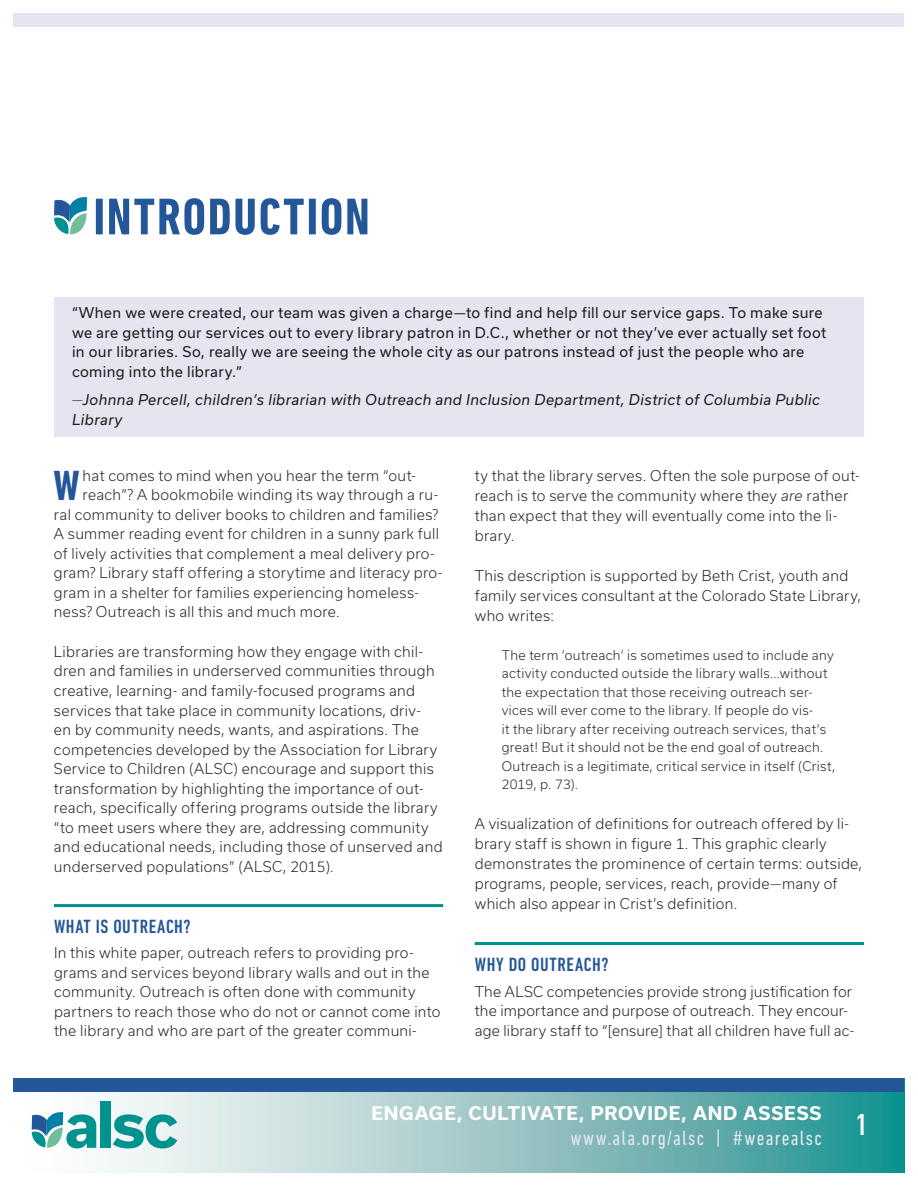
<style>
.page{position:relative;width:918px;height:1188px;background:#fff}
.page>*{position:absolute;margin:0;border:0;box-sizing:border-box;transform-origin:0 0}
.t1{font:700 condensed 52.5px "DIN Next LT Pro";letter-spacing:.03em;color:#245799}
.t2{font:700 condensed 42.9px "DIN Next LT Pro";color:#245799}
.t3{font:condensed 21px "DIN Next LT Pro";letter-spacing:.06em;color:#e4e5f0}
.t4{font:500 condensed 19.5px "DIN Next LT Pro";letter-spacing:.035em;color:#245799}
.t5{font:700 18px "Usual";letter-spacing:.045em;color:#fff}
.t6{font:300 14.25px/19.5px "Usual";letter-spacing:.025em;color:#231f20}
.t7{font:14.25px/19.5px "Usual";letter-spacing:.025em;color:#231f20}
.t8{font:italic 14.25px/19.5px "Usual";letter-spacing:.025em;color:#231f20}
.t9{font:300 12.75px/18.5px "Usual";letter-spacing:.03em;color:#231f20}
.s1{font-weight:300;font-style:normal}
.s2{font-style:italic}
</style>
<div class="page">
<svg style="left:31px;top:1092px;width:873px;height:81px;background:#95c6c6"></svg>
<div style="left:14px;top:14px;width:890px;height:13px;background:#e4e5f0"></div>
<div style="left:14px;top:1078px;width:890px;height:14px;background:#245799"></div>
<svg style="left:32px;top:1112px;width:64px;height:36px"></svg>
<div style="left:101px;top:1101px;width:10px;height:47px;background:#00928f"></div>
<svg style="left:113px;top:1114px;width:64px;height:34px;background:#66bcba"></svg>
<div style="left:54px;top:297px;width:810px;height:139px;background:#e4e5f0"></div>
<svg style="left:54px;top:197px;width:33px;height:37px"></svg>
<hr style="left:54px;top:904px;width:389px;height:3px;background:#00928f">
<hr style="left:475px;top:942px;width:389px;height:3px;background:#00928f">
<h1 class="t1" style="left:93px;top:187px;width:278px">INTRODUCTION</h1>
<p class="t7" style="left:72px;top:303px;width:756px">“When we were created, our team was given a charge—to find and help fill our service gaps. To make sure we are getting our services out to every library patron in D.C., whether or not they’ve ever actually set foot in our libraries. So, really we are seeing the whole city as our patrons instead of just the people who are coming into the library.”</p>
<p class="t8" style="left:72px;top:390px;width:749px"><span class="s1">—</span>Johnna Percell, children’s librarian with Outreach and Inclusion Department, District of Columbia Public<br>Library</p>
<h2 class="t2" style="left:53px;top:461px;width:28px">W</h2>
<p class="t6" style="left:83px;top:465px;width:335px">hat comes to mind when you hear the term “out-</p>
<p class="t6" style="left:83px;top:485px;width:357px">reach”? A bookmobile winding its way through a ru-</p>
<p class="t6" style="left:54px;top:504px;width:386px">ral community to deliver books to children and families?</p>
<p class="t6" style="left:54px;top:524px;width:387px">A summer reading event for children in a sunny park full</p>
<p class="t6" style="left:54px;top:544px;width:382px">of lively activities that complement a meal delivery pro-</p>
<p class="t6" style="left:54px;top:563px;width:390px">gram? Library staff offering a storytime and literacy pro-</p>
<p class="t6" style="left:54px;top:583px;width:367px">gram in a shelter for families experiencing homeless-</p>
<p class="t6" style="left:54px;top:602px;width:287px">ness? Outreach is all this and much more.</p>
<p class="t6" style="left:54px;top:642px;width:390px">Libraries are transforming how they engage with chil&shy;dren and families in underserved communities through creative, learning- and family-focused programs and services that take place in community locations, driv-<br>en by community needs, wants, and aspirations. The competencies developed by the Association for Library Service to Children (ALSC) encourage and support this transformation by highlighting the importance of out&shy;reach, specifically offering programs outside the library “to meet users where they are, addressing community and educational needs, including those of unserved and underserved populations” (ALSC, 2015).</p>
<h3 class="t4" style="left:54px;top:915px;width:139px">WHAT IS OUTREACH?</h3>
<p class="t6" style="left:54px;top:943px;width:388px">In this white paper, outreach refers to providing pro&shy;grams and services beyond library walls and out in the community. Outreach is often done with community partners to reach those who do not or cannot come into the library and who are part of the greater communi-</p>
<p class="t6" style="left:475px;top:465px;width:387px;line-height:20px">ty that the library serves. Often the sole purpose of out&shy;reach is to serve the community where they <span class="s2">are</span> rather than expect that they will eventually come into the li&shy;brary.</p>
<p class="t6" style="left:475px;top:565px;width:388px;line-height:20px">This description is supported by Beth Crist, youth and family services consultant at the Colorado State Library, who writes:</p>
<p class="t9" style="left:502px;top:646px;width:335px">The term ‘outreach’ is sometimes used to include any activity conducted outside the library walls...without the expectation that those receiving outreach ser&shy;vices will ever come to the library. If people do vis-<br>it the library after receiving outreach services, that’s great! But it should not be the end goal of outreach.<br>Outreach is a legitimate, critical service in itself (Crist, 2019, p. 73).</p>
<p class="t6" style="left:475px;top:814px;width:389px;line-height:20px">A visualization of definitions for outreach offered by li&shy;brary staff is shown in figure 1. This graphic clearly demonstrates the prominence of certain terms: outside, programs, people, services, reach, provide—many of which also appear in Crist’s definition.</p>
<h3 class="t4" style="left:475px;top:953px;width:136px">WHY DO OUTREACH?</h3>
<p class="t6" style="left:475px;top:981px;width:381px;line-height:20px">The ALSC competencies provide strong justification for the importance and purpose of outreach. They encour&shy;age library staff to “[ensure] that all children have full ac-</p>
<p class="t5" style="left:371px;top:1103px;width:452px">ENGAGE, CULTIVATE, PROVIDE, AND ASSESS</p>
<h3 class="t3" style="left:570px;top:1126px;width:298px">www.ala.org/alsc | #wearealsc <sup>1</sup></h3>
</div>
